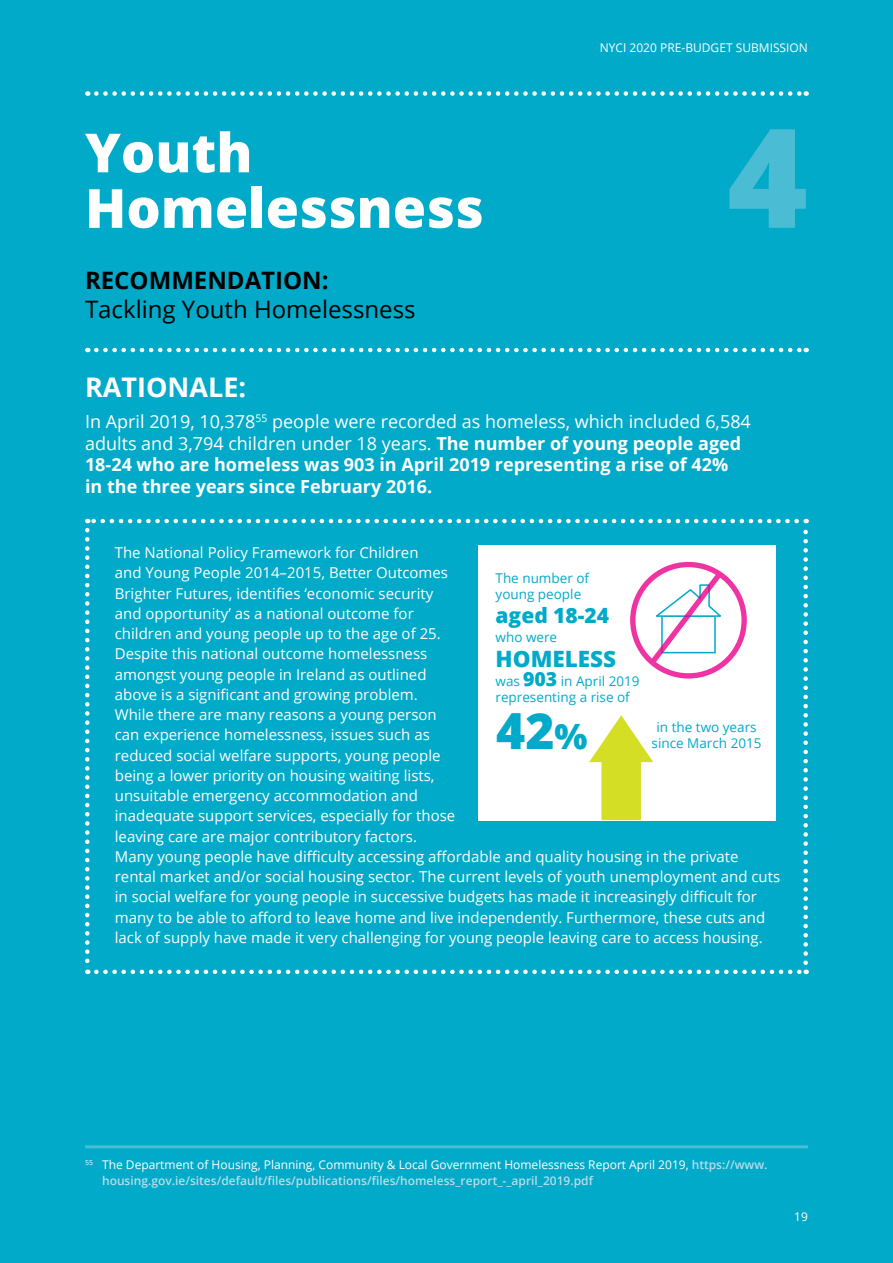
<style>
.page{position:relative;width:893px;height:1263px;background:#00aac8}
.page>*{position:absolute;margin:0;border:0;box-sizing:border-box;transform-origin:0 0}
.WHITE_HEADING_SECTIO{font:800 138px "Open Sans";color:#4abdd5}
.WHITE_HEADINGS{font:800 54px/55.5px "Open Sans";color:#fff}
.Images{font:800 49.8px "Open Sans";color:#00aac8}
.WHITE_SUB_HEADING{font:700 27px "Open Sans";color:#fff}
.RECOMMENDATIONS_HEAD{font:24px "Open Sans";color:#000}
.RECOMMENDATIONS_HEAD-2{font:700 24px "Open Sans";color:#000}
.Images-2{font:800 22.5px "Open Sans";color:#00aac8}
.Images-3{font:800 21px "Open Sans";color:#00aac8}
.Rationale_Intro_Text{font:700 18px/21.8px "Open Sans";color:#fff}
.WHITE_BODY_COPY{font:15px/20.2px "Open Sans";color:#fff}
.Images-4{font:13.5px/16.2px "Open Sans";color:#00aac8}
.FOOTNOTES_WHITE{font:600 12px/15.8px "Open Sans";color:#b6deea}
.t1{font:12px "Open Sans";color:#fff}
.s1{font-weight:400}
.s2{font-weight:800;font-size:19.5px}
.s3{font-size:34.8px}
.s4{font-weight:400;color:#fff}
</style>
<div class="page">
<svg style="left:96px;top:91px;width:711px;height:5px"></svg>
<div style="left:478px;top:545px;width:298px;height:275px;background:#fff"></div>
<svg style="left:589px;top:715px;width:64px;height:105px"></svg>
<div style="left:630px;top:562px;width:117px;height:116px;border:5px solid #ec008c;border-radius:50%"></div>
<svg style="left:644px;top:567px;width:83px;height:103px"></svg>
<svg style="left:96px;top:348px;width:711px;height:4px"></svg>
<hr style="left:85px;top:1145px;width:723px;height:3px;background:#4abdd5">
<svg style="left:85px;top:530px;width:5px;height:444px"></svg>
<svg style="left:96px;top:969px;width:711px;height:5px"></svg>
<svg style="left:803px;top:519px;width:5px;height:444px"></svg>
<svg style="left:87px;top:519px;width:710px;height:4px"></svg>
<h1 class="WHITE_HEADINGS" style="left:85px;top:122px;width:400px">Youth<br>Homelessness</h1>
<h1 class="RECOMMENDATIONS_HEAD-2" style="left:85px;top:263px;width:245px">RECOMMENDATION:</h1>
<h1 class="RECOMMENDATIONS_HEAD" style="left:85px;top:292px;width:332px">Tackling Youth Homelessness</h1>
<p class="t1" style="left:600px;top:39px;width:210px">NYCI 2020 PRE-BUDGET SUBMISSION</p>
<h1 class="WHITE_HEADING_SECTIO" style="left:727px;top:73px;width:82px">4</h1>
<h2 class="WHITE_SUB_HEADING" style="left:85px;top:369px;width:163px">RATIONALE:</h2>
<p class="Rationale_Intro_Text" style="left:85px;top:410px;width:667px"><span class="s1">In April 2019, 10,378</span><sup>55</sup> <span class="s1">people were recorded as homeless, which included 6,584 adults and 3,794 children under 18 years.</span> The number of young people aged 18-24 who are homeless was 903 in April 2019 representing a rise of 42%<br>in the three years since February 2016.</p>
<p class="WHITE_BODY_COPY" style="left:115px;top:542px;width:667px">The National Policy Framework for Children<br>and Young People 2014–2015, Better Outcomes<br>Brighter Futures, identifies ‘economic security<br>and opportunity’ as a national outcome for<br>children and young people up to the age of 25.<br>Despite this national outcome homelessness<br>amongst young people in Ireland as outlined<br>above is a significant and growing problem.<br>While there are many reasons a young person<br>can experience homelessness, issues such as<br>reduced social welfare supports, young people<br>being a lower priority on housing waiting lists,<br>unsuitable emergency accommodation and<br>inadequate support services, especially for those<br>leaving care are major contributory factors.<br>Many young people have difficulty accessing affordable and quality housing in the private rental market and/or social housing sector. The current levels of youth unemployment and cuts in social welfare for young people in successive budgets has made it increasingly difficult for many to be able to afford to leave home and live independently. Furthermore, these cuts and lack of supply have made it very challenging for young people leaving care to access housing.</p>
<p class="Images-4" style="left:495px;top:570px;width:95px">The number of young people</p>
<p class="Images-3" style="left:496px;top:599px;width:115px">aged 18-24</p>
<p class="Images-4" style="left:496px;top:629px;width:63px">who were</p>
<p class="Images-2" style="left:496px;top:641px;width:122px">HOMELESS</p>
<p class="Images-4" style="left:495px;top:673px;width:146px">was <span class="s2">903</span> in April 2019 representing a rise of</p>
<p class="Images" style="left:496px;top:692px;width:93px">42<span class="s3">%</span></p>
<p class="Images-4" style="left:652px;top:718px;width:111px;text-align:center">in the two years since March 2015</p>
<p class="FOOTNOTES_WHITE" style="left:102px;top:1156px;width:667px;text-indent:-17px"><sup>55</sup> <span class="s4">The Department of Housing, Planning, Community &amp; Local Government Homelessness Report April 2019,</span> https://www. housing.gov.ie/sites/default/files/publications/files/homeless_report_-_april_2019.pdf</p>
<p class="t1" style="left:794px;top:1208px;width:15px">19</p>
</div>
